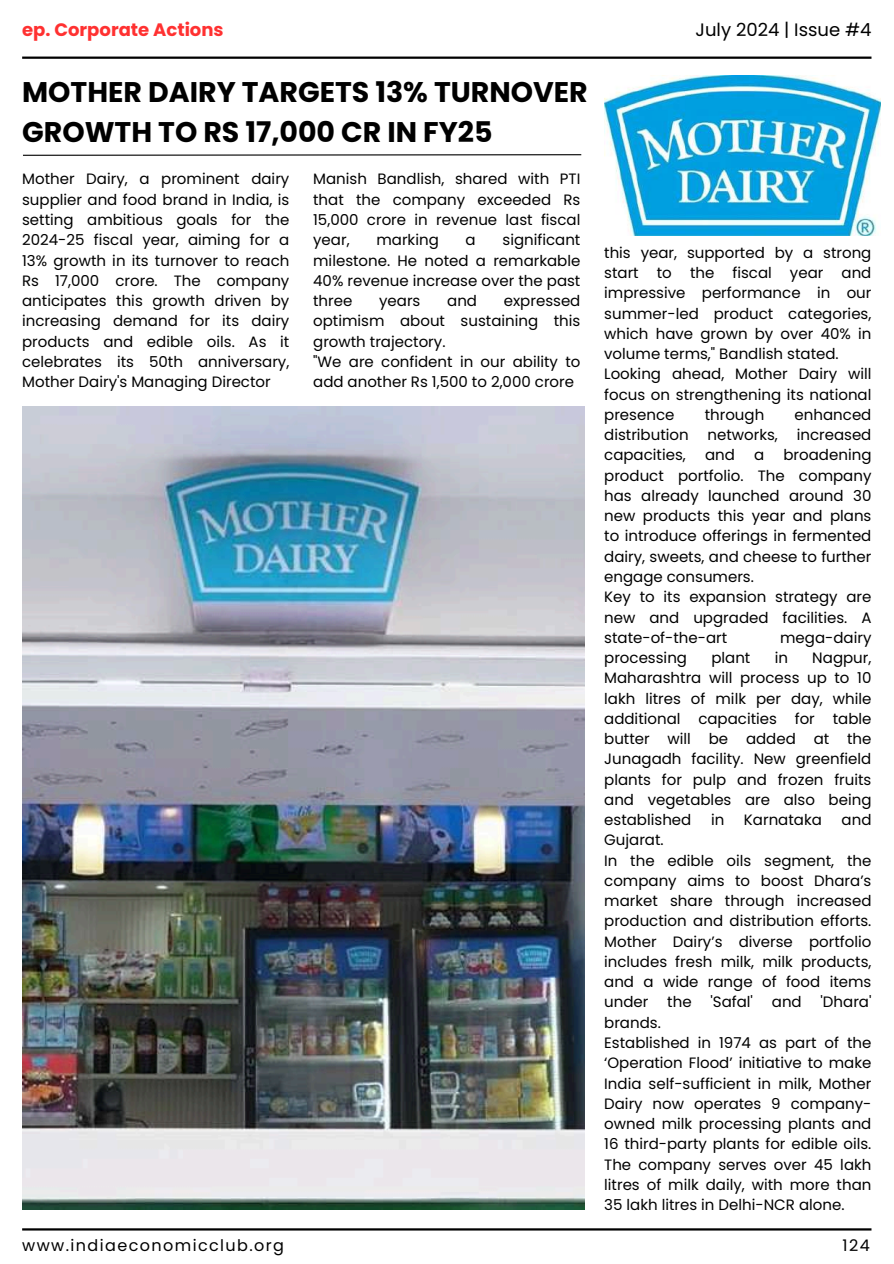
<style>
.page{position:relative;width:894px;height:1264px;background:#fff}
.page>*{position:absolute;margin:0;border:0;box-sizing:border-box;transform-origin:0 0}
.t1{font:700 28.35px/39.3px "Poppins";color:#000}
.t2{font:700 18px "Poppins";color:#ff3131}
.t3{font:18px "Poppins";color:#000}
.t4{font:16.05px "Poppins";letter-spacing:.09em;color:#000}
.t5{font:15px/20.2px "Poppins";color:#000}
</style>
<div class="page">
<hr style="left:22px;top:1228px;width:849px;height:2px;background:#000">
<hr style="left:22px;top:57px;width:849px;height:2px;background:#000">
<svg style="left:23px;top:154px;width:559px;height:2px"></svg>
<img style="left:22px;top:407px;width:562px;height:802px">
<img style="left:604px;top:76px;width:275px;height:160px">
<p class="t2" style="left:22px;top:17px;width:203px">ep. Corporate Actions</p>
<p class="t3" style="left:695px;top:17px;width:177px">July 2024 | Issue #4</p>
<h1 class="t1" style="left:22px;top:73px;width:567px">MOTHER DAIRY TARGETS 13% TURNOVER<br>GROWTH TO RS 17,000 CR IN FY25</h1>
<p class="t5" style="left:313px;top:169px;width:269px;text-align:justify">Manish Bandlish, shared with PTI that the company exceeded Rs 15,000 crore in revenue last fiscal year,</p>
<p class="t5" style="left:22px;top:169px;width:269px;text-align:justify">Mother Dairy, a prominent dairy supplier and food brand in India, is setting ambitious goals for the 2024-25 fiscal year, aiming for a 13% growth in its turnover to reach Rs 17,000 crore. The company anticipates this growth driven by increasing demand for its dairy products and edible oils. As it celebrates its 50th anniversary, Mother Dairy's Managing Director</p>
<p class="t5" style="left:313px;top:230px;width:269px;text-align:justify;text-indent:189px">significant milestone. He noted a remarkable 40% revenue increase over the past three</p>
<p class="t5" style="left:376px;top:230px;width:64px">marking</p>
<p class="t5" style="left:465px;top:230px;width:12px">a</p>
<p class="t5" style="left:313px;top:291px;width:269px;text-indent:190px">expressed optimism about sustaining this growth trajectory.<br>"We are confident in our ability to add another Rs 1,500 to 2,000 crore</p>
<p class="t5" style="left:379px;top:291px;width:43px">years</p>
<p class="t5" style="left:447px;top:291px;width:31px">and</p>
<p class="t5" style="left:604px;top:242px;width:269px">this year, supported by a strong start to the fiscal year and impressive performance in our summer-led product categories, which have grown by over 40% in volume terms," Bandlish stated.<br>Looking ahead, Mother Dairy will focus on strengthening its national presence</p>
<p class="t5" style="left:704px;top:404px;width:61px">through</p>
<p class="t5" style="left:794px;top:404px;width:78px">enhanced</p>
<p class="t5" style="left:604px;top:425px;width:86px">distribution</p>
<p class="t5" style="left:707px;top:425px;width:72px">networks,</p>
<p class="t5" style="left:796px;top:425px;width:76px">increased</p>
<p class="t5" style="left:604px;top:445px;width:83px">capacities,</p>
<p class="t5" style="left:704px;top:445px;width:31px">and</p>
<p class="t5" style="left:754px;top:445px;width:12px">a</p>
<p class="t5" style="left:604px;top:445px;width:269px;text-indent:179px">broadening product portfolio. The company has already launched around 30 new products this year and plans to introduce offerings in fermented dairy, sweets, and cheese to further engage consumers.<br>Key to its expansion strategy are new and upgraded facilities. A state-of-the-art</p>
<p class="t5" style="left:779px;top:627px;width:93px">mega-dairy</p>
<p class="t5" style="left:604px;top:647px;width:84px">processing</p>
<p class="t5" style="left:711px;top:647px;width:41px">plant</p>
<p class="t5" style="left:774px;top:647px;width:15px">in</p>
<p class="t5" style="left:604px;top:647px;width:269px;text-align:justify;text-indent:208px">Nagpur, Maharashtra will process up to 10 lakh litres of milk per day, while additional capacities for table butter will be added at the Junagadh facility. New greenfield plants for pulp and frozen fruits and vegetables are also being established</p>
<p class="t5" style="left:710px;top:809px;width:15px">in</p>
<p class="t5" style="left:743px;top:809px;width:79px">Karnataka</p>
<p class="t5" style="left:841px;top:809px;width:31px">and</p>
<p class="t5" style="left:604px;top:830px;width:269px">Gujarat.<br>In the edible oils segment, the company aims to boost Dhara’s market share through increased production and distribution efforts.<br>Mother Dairy’s diverse portfolio includes fresh milk, milk products, and a wide range of food items under</p>
<p class="t5" style="left:667px;top:992px;width:26px">the</p>
<p class="t5" style="left:710px;top:992px;width:44px">'Safal'</p>
<p class="t5" style="left:771px;top:992px;width:31px">and</p>
<p class="t5" style="left:820px;top:992px;width:52px">'Dhara'</p>
<p class="t5" style="left:604px;top:1012px;width:269px">brands.<br>Established in 1974 as part of the ‘Operation Flood’ initiative to make<br>India self-sufficient in milk, Mother<br>Dairy now operates 9 company&shy;owned milk processing plants and<br>16 third-party plants for edible oils.<br>The company serves over 45 lakh litres of milk daily, with more than<br>35 lakh litres in Delhi-NCR alone.</p>
<p class="t4" style="left:22px;top:1234px;width:263px">www.indiaeconomicclub.org</p>
<p class="t4" style="left:842px;top:1234px;width:29px">124</p>
</div>
